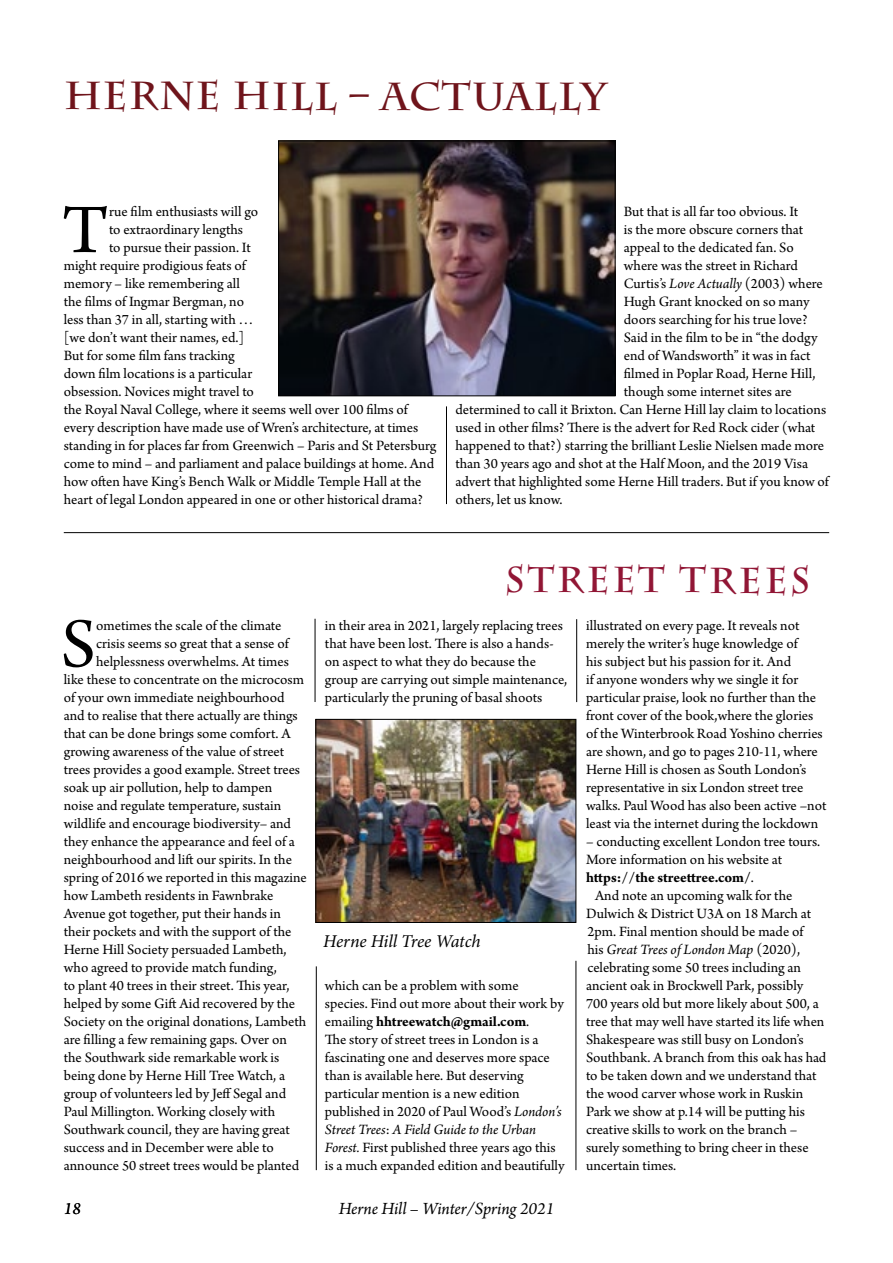
<style>
.page{position:relative;width:893px;height:1263px;background:#fff}
.page>*{position:absolute;margin:0;border:0;box-sizing:border-box;transform-origin:0 0}
.t1{font:73.2px "Arno Pro";color:#000}
.t2{font:700 39px "Charlemagne Std";letter-spacing:.025em;color:#6f141b}
.t3{font:700 36px "Charlemagne Std";letter-spacing:.075em;color:#911635}
.t4{font:italic 18px "Arno Pro";letter-spacing:-.005em;color:#000}
.t5{font:italic 18px "Minion Pro";letter-spacing:-.01em;color:#000}
.t6{font:15px/18px "Arno Pro";color:#000}
.t7{font:italic 15px "Arno Pro";letter-spacing:-.005em;color:#000}
.t8{font:700 15px "Arno Pro";color:#000}
.s1{font-style:italic}
.s2{font-weight:700}
.s3{font-weight:400}
.s4{font-style:normal}
</style>
<div class="page">
<img style="left:280px;top:143px;width:333px;height:251px">
<div style="left:278px;top:141px;width:337px;height:255px;border:1px solid #000"></div>
<hr style="left:446px;top:406px;width:1px;height:98px;background:#000">
<img style="left:318px;top:721px;width:256px;height:200px">
<div style="left:316px;top:719px;width:260px;height:204px;border:1px solid #000"></div>
<hr style="left:315px;top:619px;width:1px;height:83px;background:#000">
<hr style="left:576px;top:619px;width:1px;height:83px;background:#000">
<hr style="left:576px;top:961px;width:1px;height:209px;background:#000">
<hr style="left:316px;top:966px;width:1px;height:204px;background:#000">
<hr style="left:64px;top:532px;width:765px;height:1px;background:#000">
<h2 class="t2" style="left:64px;top:73px;width:544px">HERNE HILL – ACTUALLY</h2>
<h1 class="t1" style="left:62px;top:188px;width:48px">T</h1>
<p class="t6" style="left:109px;top:203px;width:151px">rue film enthusiasts will go</p>
<p class="t6" style="left:109px;top:221px;width:136px">to extraordinary lengths</p>
<p class="t6" style="left:109px;top:239px;width:143px">to pursue their passion. It</p>
<p class="t6" style="left:64px;top:257px;width:183px">might require prodigious feats of</p>
<p class="t6" style="left:64px;top:275px;width:178px">memory – like remembering all</p>
<p class="t6" style="left:64px;top:293px;width:182px">the films of Ingmar Bergman, no</p>
<p class="t6" style="left:64px;top:311px;width:191px">less than 37 in all, starting with …</p>
<p class="t6" style="left:64px;top:329px;width:182px">[we don’t want their names, ed.]</p>
<p class="t6" style="left:64px;top:347px;width:173px">But for some film fans tracking</p>
<p class="t6" style="left:64px;top:365px;width:190px">down film locations is a particular</p>
<p class="t6" style="left:64px;top:383px;width:192px">obsession. Novices might travel to</p>
<p class="t6" style="left:64px;top:401px;width:346px">the Royal Naval College, where it seems well over 100 films of</p>
<p class="t6" style="left:64px;top:419px;width:356px">every description have made use of Wren’s architecture, at times</p>
<p class="t6" style="left:64px;top:437px;width:374px">standing in for places far from Greenwich – Paris and St Petersburg</p>
<p class="t6" style="left:64px;top:455px;width:372px">come to mind – and parliament and palace buildings at home. And</p>
<p class="t6" style="left:64px;top:473px;width:359px">how often have King’s Bench Walk or Middle Temple Hall at the</p>
<p class="t6" style="left:64px;top:491px;width:361px">heart of legal London appeared in one or other historical drama?</p>
<p class="t6" style="left:624px;top:203px;width:176px">But that is all far too obvious. It</p>
<p class="t6" style="left:624px;top:221px;width:181px">is the more obscure corners that</p>
<p class="t6" style="left:624px;top:239px;width:171px">appeal to the dedicated fan. So</p>
<p class="t6" style="left:624px;top:257px;width:176px">where was the street in Richard</p>
<p class="t6" style="left:624px;top:275px;width:201px">Curtis’s <span class="s1">Love Actually</span> (2003) where</p>
<p class="t6" style="left:624px;top:293px;width:187px">Hugh Grant knocked on so many</p>
<p class="t6" style="left:624px;top:311px;width:185px">doors searching for his true love?</p>
<p class="t6" style="left:624px;top:329px;width:195px">Said in the film to be in “the dodgy</p>
<p class="t6" style="left:624px;top:347px;width:188px">end of Wandsworth” it was in fact</p>
<p class="t6" style="left:624px;top:365px;width:193px">filmed in Poplar Road, Herne Hill,</p>
<p class="t6" style="left:624px;top:383px;width:169px">though some internet sites are</p>
<p class="t6" style="left:455px;top:401px;width:372px">determined to call it Brixton. Can Herne Hill lay claim to locations</p>
<p class="t6" style="left:455px;top:419px;width:361px">used in other films? There is the advert for Red Rock cider (what</p>
<p class="t6" style="left:455px;top:437px;width:370px">happened to that?) starring the brilliant Leslie Nielsen made more</p>
<p class="t6" style="left:455px;top:455px;width:354px">than 30 years ago and shot at the Half Moon, and the 2019 Visa</p>
<p class="t6" style="left:455px;top:473px;width:375px">advert that highlighted some Herne Hill traders. But if you know of</p>
<p class="t6" style="left:455px;top:491px;width:108px">others, let us know.</p>
<h3 class="t3" style="left:505px;top:559px;width:307px">STREET TREES</h3>
<h1 class="t1" style="left:61px;top:602px;width:37px">S</h1>
<p class="t6" style="left:96px;top:617px;width:187px">ometimes the scale of the climate</p>
<p class="t6" style="left:96px;top:635px;width:194px">crisis seems so great that a sense of</p>
<p class="t6" style="left:96px;top:653px;width:194px">helplessness overwhelms. At times</p>
<p class="t6" style="left:64px;top:671px;width:242px">like these to concentrate on the microcosm</p>
<p class="t6" style="left:64px;top:689px;width:222px">of your own immediate neighbourhood</p>
<p class="t6" style="left:64px;top:707px;width:235px">and to realise that there actually are things</p>
<p class="t6" style="left:64px;top:725px;width:228px">that can be done brings some comfort. A</p>
<p class="t6" style="left:64px;top:743px;width:222px">growing awareness of the value of street</p>
<p class="t6" style="left:64px;top:761px;width:238px">trees provides a good example. Street trees</p>
<p class="t6" style="left:64px;top:779px;width:210px">soak up air pollution, help to dampen</p>
<p class="t6" style="left:64px;top:797px;width:219px">noise and regulate temperature, sustain</p>
<p class="t6" style="left:64px;top:815px;width:229px">wildlife and encourage biodiversity– and</p>
<p class="t6" style="left:64px;top:833px;width:233px">they enhance the appearance and feel of a</p>
<p class="t6" style="left:64px;top:851px;width:230px">neighbourhood and lift our spirits. In the</p>
<p class="t6" style="left:64px;top:869px;width:245px">spring of 2016 we reported in this magazine</p>
<p class="t6" style="left:64px;top:887px;width:211px">how Lambeth residents in Fawnbrake</p>
<p class="t6" style="left:64px;top:905px;width:219px">Avenue got together, put their hands in</p>
<p class="t6" style="left:64px;top:923px;width:229px">their pockets and with the support of the</p>
<p class="t6" style="left:64px;top:941px;width:224px">Herne Hill Society persuaded Lambeth,</p>
<p class="t6" style="left:64px;top:959px;width:215px">who agreed to provide match funding,</p>
<p class="t6" style="left:64px;top:977px;width:227px">to plant 40 trees in their street. This year,</p>
<p class="t6" style="left:64px;top:995px;width:233px">helped by some Gift Aid recovered by the</p>
<p class="t6" style="left:64px;top:1013px;width:244px">Society on the original donations, Lambeth</p>
<p class="t6" style="left:64px;top:1031px;width:225px">are filling a few remaining gaps. Over on</p>
<p class="t6" style="left:64px;top:1049px;width:217px">the Southwark side remarkable work is</p>
<p class="t6" style="left:64px;top:1067px;width:223px">being done by Herne Hill Tree Watch, a</p>
<p class="t6" style="left:64px;top:1085px;width:224px">group of volunteers led by Jeff Segal and</p>
<p class="t6" style="left:64px;top:1103px;width:213px">Paul Millington. Working closely with</p>
<p class="t6" style="left:64px;top:1121px;width:228px">Southwark council, they are having great</p>
<p class="t6" style="left:64px;top:1139px;width:212px">success and in December were able to</p>
<p class="t6" style="left:64px;top:1157px;width:237px">announce 50 street trees would be planted</p>
<p class="t6" style="left:325px;top:617px;width:244px">in their area in 2021, largely replacing trees that have been lost. There is also a hands&shy;on aspect to what they do because the group are carrying out simple maintenance, particularly the pruning of basal shoots</p>
<p class="t5" style="left:323px;top:928px;width:159px">Herne Hill Tree Watch</p>
<p class="t6" style="left:325px;top:977px;width:241px">which can be a problem with some species. Find out more about their work by emailing <span class="s2">hhtreewatch@gmail.com</span>.<br>The story of street trees in London is a fascinating one and deserves more space than is available here. But deserving particular mention is a new edition published in 2020 of Paul Wood’s <span class="s1">London’s Street Trees</span>: <span class="s1">A Field Guide to the Urban Forest.</span> First published three years ago this is a much expanded edition and beautifully</p>
<p class="t4" style="left:64px;top:1198px;width:19px">18</p>
<p class="t4" style="left:339px;top:1198px;width:217px">Herne Hill – Winter/Spring 2021</p>
<p class="t6" style="left:586px;top:617px;width:242px">illustrated on every page. It reveals not merely the writer’s huge knowledge of<br>his subject but his passion for it. And<br>if anyone wonders why we single it for particular praise, look no further than the front cover of the book,where the glories of the Winterbrook Road Yoshino cherries are shown, and go to pages 210-11, where Herne Hill is chosen as South London’s representative in six London street tree walks. Paul Wood has also been active –not least via the internet during the lockdown</p>
<p class="t6" style="left:586px;top:833px;width:236px">– conducting excellent London tree tours.</p>
<p class="t6" style="left:586px;top:851px;width:198px">More information on his website at</p>
<p class="t8" style="left:586px;top:869px;width:169px">https://the streettree.com/<span class="s3">.</span></p>
<p class="t6" style="left:595px;top:887px;width:199px">And note an upcoming walk for the</p>
<p class="t6" style="left:586px;top:905px;width:227px">Dulwich &amp; District U3A on 18 March at</p>
<p class="t6" style="left:587px;top:923px;width:218px">2pm. Final mention should be made of</p>
<p class="t7" style="left:587px;top:941px;width:214px"><span class="s4">his</span> Great Trees of London Map <span class="s4">(2020),</span></p>
<p class="t6" style="left:587px;top:959px;width:215px">celebrating some 50 trees including an</p>
<p class="t6" style="left:586px;top:977px;width:219px">ancient oak in Brockwell Park, possibly</p>
<p class="t6" style="left:586px;top:995px;width:234px">700 years old but more likely about 500, a</p>
<p class="t6" style="left:586px;top:1013px;width:240px">tree that may well have started its life when</p>
<p class="t6" style="left:586px;top:1031px;width:219px">Shakespeare was still busy on London’s</p>
<p class="t6" style="left:586px;top:1049px;width:242px">Southbank. A branch from this oak has had</p>
<p class="t6" style="left:586px;top:1067px;width:232px">to be taken down and we understand that</p>
<p class="t6" style="left:586px;top:1085px;width:219px">the wood carver whose work in Ruskin</p>
<p class="t6" style="left:586px;top:1103px;width:220px">Park we show at p.14 will be putting his</p>
<p class="t6" style="left:586px;top:1121px;width:213px">creative skills to work on the branch –</p>
<p class="t6" style="left:586px;top:1139px;width:224px">surely something to bring cheer in these</p>
<p class="t6" style="left:586px;top:1157px;width:92px">uncertain times.</p>
</div>
